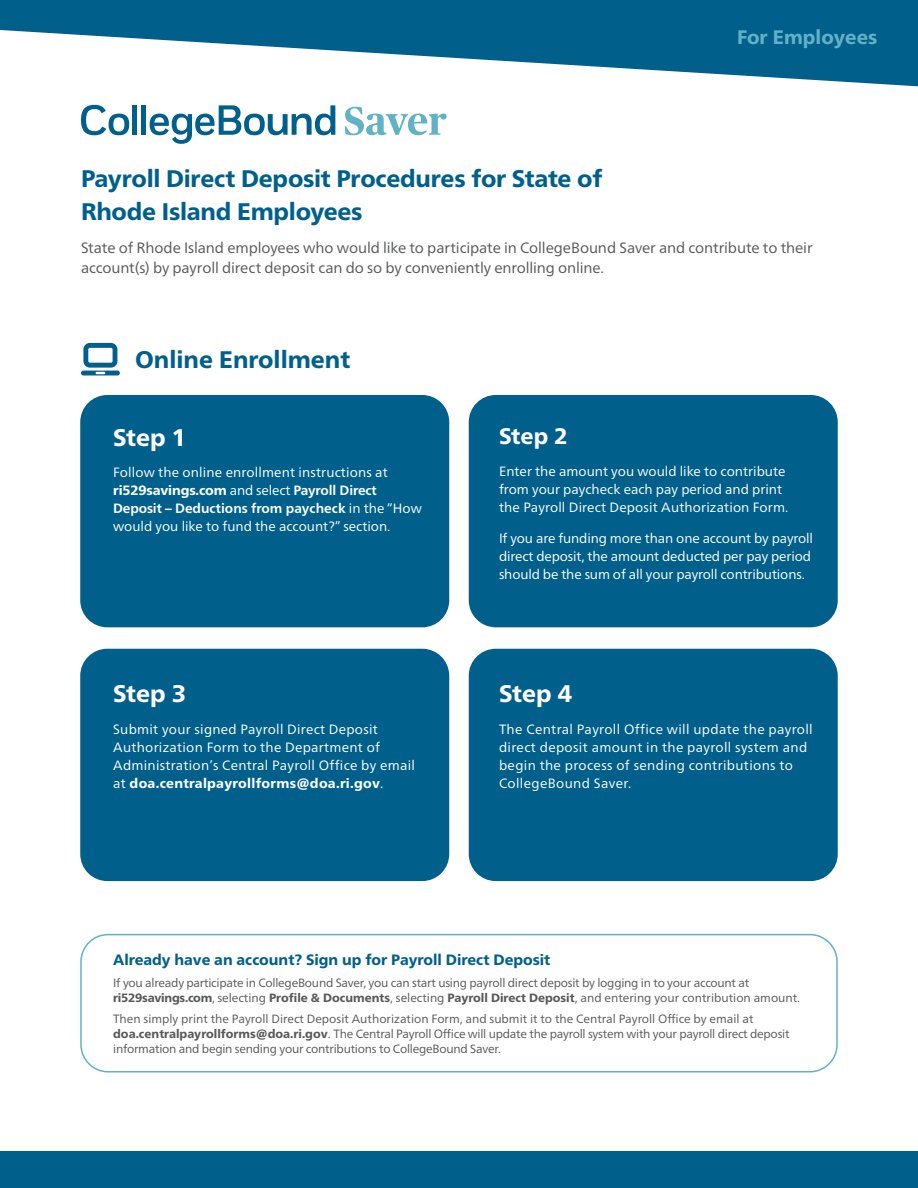
<style>
.page{position:relative;width:918px;height:1188px;background:#fff}
.page>*{position:absolute;margin:0;border:0;box-sizing:border-box;transform-origin:0 0}
.body{font:800 24px/33px "Frutiger Neue LTW1 G";letter-spacing:-.01em;color:#00608b}
.subhead{font:800 24px "Frutiger Neue LTW1 G";color:#fff}
.subhead-2{font:800 22.5px "Frutiger Neue LTW1 G";color:#fff}
.body-2{font:800 19.5px "Frutiger Neue LTW1 G";color:#62b2c6}
.body-3{font:15px/19.5px "Frutiger Neue LTW1 G";letter-spacing:-.01em;color:#57585a}
.body-4{font:800 15px "Frutiger Neue LTW1 G";color:#00608b}
.body-5{font:13.5px/18px "Frutiger Neue LTW1 G";letter-spacing:.01em;color:#fff}
.body-6{font:13.5px/18px "Frutiger Neue LTW1 G";letter-spacing:-.01em;color:#fff}
.body-7{font:12px/15px "Frutiger Neue LTW1 G";letter-spacing:-.02em;color:#57585a}
.s1{font-weight:800}
.s2{font-weight:700}
</style>
<div class="page">
<div style="left:469px;top:395px;width:369px;height:232px;background:#00608b;border-radius:27px"></div>
<div style="left:469px;top:649px;width:369px;height:232px;background:#00608b;border-radius:27px"></div>
<div style="left:80px;top:395px;width:369px;height:232px;background:#00608b;border-radius:27px"></div>
<div style="left:80px;top:649px;width:369px;height:232px;background:#00608b;border-radius:27px"></div>
<div style="left:80px;top:934px;width:758px;height:139px;border:2px solid #62b2c6;border-radius:27px"></div>
<svg style="left:0;top:0;width:918px;height:86px;fill:#00608b"></svg>
<svg style="left:81px;top:105px;width:48px;height:30px"></svg>
<div style="left:132px;top:105px;width:5px;height:30px;background:#00608b"></div>
<div style="left:141px;top:105px;width:5px;height:30px;background:#00608b"></div>
<svg style="left:150px;top:105px;width:185px;height:39px"></svg>
<svg style="left:345px;top:107px;width:102px;height:28px"></svg>
<div style="left:0;top:1151px;width:918px;height:37px;background:#00608b"></div>
<svg style="left:81px;top:343px;width:39px;height:32px"></svg>
<p class="body-2" style="left:737px;top:26px;width:142px">For Employees</p>
<p class="body" style="left:81px;top:162px;width:523px">Payroll Direct Deposit Procedures for State of<br>Rhode Island Employees</p>
<p class="body-3" style="left:81px;top:238px;width:733px">State of Rhode Island employees who would like to participate in CollegeBound Saver and contribute to their account(s) by payroll direct deposit can do so by conveniently enrolling online.</p>
<p class="body" style="left:135px;top:343px;width:217px">Online Enrollment</p>
<p class="subhead" style="left:113px;top:423px;width:75px">Step 1</p>
<p class="body-5" style="left:113px;top:463px;width:310px">Follow the online enrollment instructions at <span class="s1">ri529savings.com</span> and select <span class="s2">Payroll Direct Deposit – Deductions from paycheck</span> in the “How would you like to fund the account?” section.</p>
<p class="subhead" style="left:113px;top:680px;width:75px">Step 3</p>
<p class="body-5" style="left:113px;top:720px;width:303px">Submit your signed Payroll Direct Deposit Authorization Form to the Department of Administration’s Central Payroll Office by email at <span class="s1">doa.centralpayrollforms@doa.ri.gov</span>.</p>
<p class="subhead-2" style="left:499px;top:423px;width:70px">Step 2</p>
<p class="body-5" style="left:499px;top:462px;width:291px">Enter the amount you would like to contribute from your paycheck each pay period and print the Payroll Direct Deposit Authorization Form.</p>
<p class="body-6" style="left:499px;top:530px;width:315px">If you are funding more than one account by payroll direct deposit, the amount deducted per pay period should be the sum of all your payroll contributions.</p>
<p class="subhead" style="left:499px;top:680px;width:75px">Step 4</p>
<p class="body-5" style="left:499px;top:720px;width:315px">The Central Payroll Office will update the payroll direct deposit amount in the payroll system and begin the process of sending contributions to CollegeBound Saver.</p>
<p class="body-4" style="left:113px;top:951px;width:439px">Already have an account? Sign up for Payroll Direct Deposit</p>
<p class="body-7" style="left:113px;top:975px;width:688px">If you already participate in CollegeBound Saver, you can start using payroll direct deposit by logging in to your account at <span class="s1">ri529savings.com</span>, selecting <span class="s1">Profile &amp; Documents</span>, selecting <span class="s1">Payroll Direct Deposit</span>, and entering your contribution amount.</p>
<p class="body-7" style="left:113px;top:1012px;width:678px">Then simply print the Payroll Direct Deposit Authorization Form, and submit it to the Central Payroll Office by email at <span class="s1">doa.centralpayrollforms@doa.ri.gov</span>. The Central Payroll Office will update the payroll system with your payroll direct deposit information and begin sending your contributions to CollegeBound Saver.</p>
</div>
